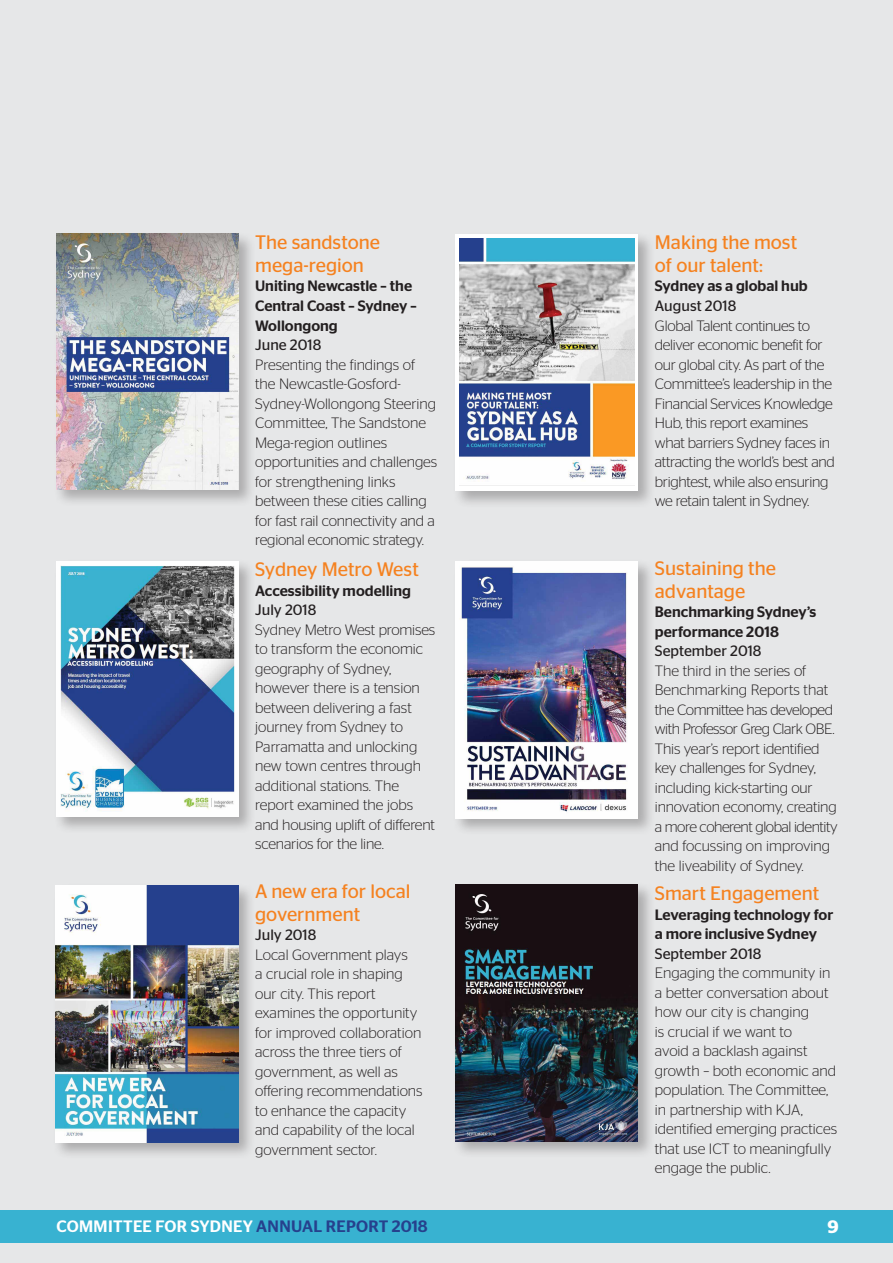
<style>
.page{position:relative;width:893px;height:1263px;background:#e6e7e8}
.page>*{position:absolute;margin:0;border:0;box-sizing:border-box;transform-origin:0 0}
.t1{font:19.5px/22.5px "Stag Sans";color:#f58220}
.t2{font:600 18px "Stag Sans";color:#fff}
.t3{font:500 16.5px "Stag Sans";letter-spacing:.02em;color:#fff}
.t4{font:300 15px/19.5px "Stag Sans";color:#231f20}
.t5{font:300 15px/19.5px "Stag Sans";letter-spacing:-.02em;color:#231f20}
.t6{font:500 15px/19.5px "Stag Sans";color:#231f20}
.t7{font:15px "Stag Sans";color:#231f20}
.s1{color:#26418d}
</style>
<div class="page">
<div style="left:0;top:1210px;width:893px;height:32px;background:#38b2d1"></div>
<div style="left:54px;top:231px;width:202px;height:276px;background:#231f20;opacity:.3"></div>
<img style="left:56px;top:234px;width:182px;height:255px">
<div style="left:54px;top:559px;width:202px;height:275px;background:#231f20;opacity:.3"></div>
<img style="left:56px;top:561px;width:182px;height:256px">
<div style="left:53px;top:882px;width:203px;height:277px;background:#231f20;opacity:.3"></div>
<img style="left:55px;top:885px;width:183px;height:257px">
<div style="left:452px;top:231px;width:203px;height:277px;background:#231f20;opacity:.3"></div>
<svg style="left:455px;top:234px;width:183px;height:257px;fill:#fff"></svg>
<img style="left:460px;top:239px;width:174px;height:246px">
<div style="left:452px;top:559px;width:203px;height:277px;background:#231f20;opacity:.3"></div>
<img style="left:455px;top:561px;width:183px;height:257px">
<div style="left:452px;top:882px;width:203px;height:277px;background:#231f20;opacity:.3"></div>
<img style="left:455px;top:884px;width:183px;height:257px">
<h1 class="t1" style="left:255px;top:231px;width:126px">The sandstone mega-region</h1>
<p class="t6" style="left:255px;top:276px;width:164px">Uniting Newcastle – the<br>Central Coast – Sydney –<br>Wollongong</p>
<p class="t7" style="left:255px;top:336px;width:68px">June 2018</p>
<p class="t4" style="left:255px;top:354px;width:184px">Presenting the findings of the Newcastle-Gosford-<br>Sydney-Wollongong Steering<br>Committee, The Sandstone<br>Mega-region outlines opportunities and challenges for strengthening links between these cities calling for fast rail connectivity and a regional economic strategy.</p>
<h1 class="t1" style="left:255px;top:558px;width:165px">Sydney Metro West</h1>
<p class="t6" style="left:255px;top:580px;width:157px">Accessibility modelling</p>
<p class="t7" style="left:255px;top:601px;width:63px">July 2018</p>
<p class="t4" style="left:255px;top:619px;width:182px">Sydney Metro West promises to transform the economic geography of Sydney, however there is a tension between delivering a fast journey from Sydney to<br>Parramatta and unlocking new town centres through additional stations. The report examined the jobs and housing uplift of different scenarios for the line.</p>
<h1 class="t1" style="left:255px;top:880px;width:157px">A new era for local government</h1>
<p class="t7" style="left:255px;top:926px;width:63px">July 2018</p>
<p class="t4" style="left:255px;top:944px;width:169px">Local Government plays<br>a crucial role in shaping our city. This report examines the opportunity for improved collaboration across the three tiers of government, as well as offering recommendations to enhance the capacity and capability of the local government sector.</p>
<h1 class="t1" style="left:655px;top:231px;width:144px">Making the most of our talent:</h1>
<p class="t6" style="left:655px;top:276px;width:154px">Sydney as a global hub</p>
<p class="t7" style="left:655px;top:297px;width:83px">August 2018</p>
<p class="t5" style="left:655px;top:315px;width:181px">Global Talent continues to deliver economic benefit for our global city. As part of the<br>Committee’s leadership in the<br>Financial Services Knowledge<br>Hub, this report examines what barriers Sydney faces in attracting the world’s best and brightest, while also ensuring we retain talent in Sydney.</p>
<h1 class="t1" style="left:655px;top:557px;width:123px">Sustaining the advantage</h1>
<p class="t6" style="left:655px;top:602px;width:163px">Benchmarking Sydney’s performance 2018</p>
<p class="t7" style="left:655px;top:642px;width:108px">September 2018</p>
<p class="t4" style="left:655px;top:660px;width:184px">The third in the series of<br>Benchmarking Reports that the Committee has developed with Professor Greg Clark OBE.<br>This year’s report identified key challenges for Sydney, including kick-starting our innovation economy, creating a more coherent global identity and focussing on improving the liveability of Sydney.</p>
<h1 class="t1" style="left:655px;top:882px;width:166px">Smart Engagement</h1>
<p class="t6" style="left:655px;top:904px;width:180px">Leveraging technology for a more inclusive Sydney</p>
<p class="t7" style="left:655px;top:945px;width:108px">September 2018</p>
<p class="t4" style="left:655px;top:963px;width:184px">Engaging the community in a better conversation about how our city is changing<br>is crucial if we want to<br>avoid a backlash against growth – both economic and population. The Committee, in partnership with KJA, identified emerging practices that use ICT to meaningfully engage the public.</p>
<p class="t3" style="left:56px;top:1216px;width:373px">COMMITTEE FOR SYDNEY <span class="s1">ANNUAL REPORT 2018</span></p>
<p class="t2" style="left:828px;top:1216px;width:13px">9</p>
</div>
